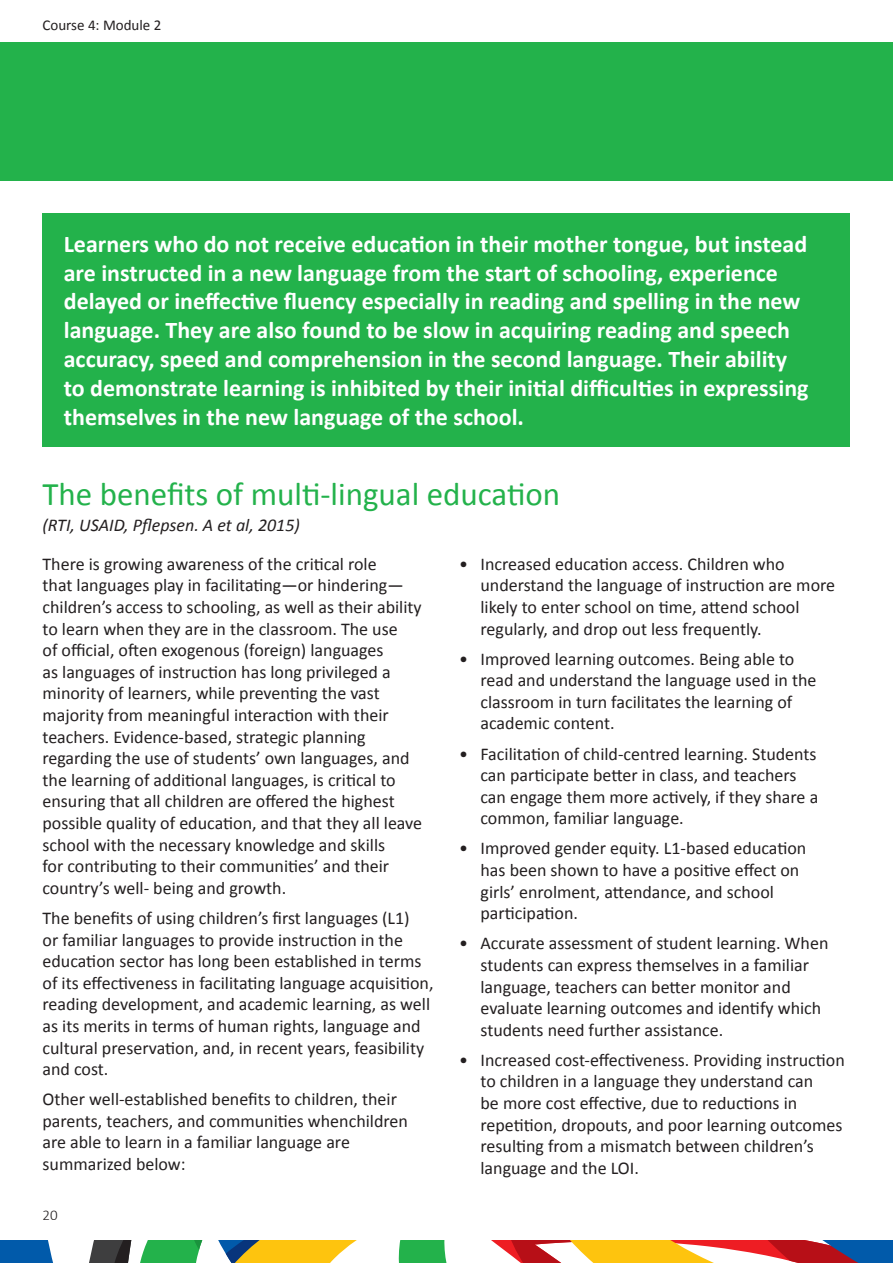
<style>
.page{position:relative;width:893px;height:1263px;background:#fff}
.page>*{position:absolute;margin:0;border:0;box-sizing:border-box;transform-origin:0 0}
.t1{font:33px "Calibri";color:#23b24b}
.t2{font:700 24px/28.8px "Calibri";color:#fff}
.t3{font:18px/21.6px "Calibri";color:#231f20}
.t4{font:italic 18px "Calibri";color:#231f20}
.t5{font:15px "Calibri";color:#231f20}
.t6{font:300 15px "Calibri";color:#231f20}
</style>
<div class="page">
<svg style="left:0;top:1240px;width:893px;height:23px"></svg>
<div style="left:0;top:43px;width:893px;height:138px;background:#23b24b"></div>
<div style="left:43px;top:213px;width:807px;height:233px;background:#23b24b"></div>
<p class="t5" style="left:43px;top:16px;width:120px">Course 4: Module 2</p>
<p class="t2" style="left:64px;top:229px;width:746px">Learners who do not receive education in their mother tongue, but instead are instructed in a new language from the start of schooling, experience delayed or ineffective fluency especially in reading and spelling in the new language. They are also found to be slow in acquiring reading and speech accuracy, speed and comprehension in the second language. Their ability to demonstrate learning is inhibited by their initial difficulties in expressing themselves in the new language of the school.</p>
<h1 class="t1" style="left:43px;top:473px;width:519px">The benefits of multi-lingual education</h1>
<p class="t4" style="left:43px;top:513px;width:259px">(RTI, USAID, Pflepsen. A et al, 2015)</p>
<p class="t3" style="left:43px;top:553px;width:381px">There is growing awareness of the critical role<br>that languages play in facilitating—or hindering— children’s access to schooling, as well as their ability to learn when they are in the classroom. The use<br>of official, often exogenous (foreign) languages<br>as languages of instruction has long privileged a minority of learners, while preventing the vast majority from meaningful interaction with their teachers. Evidence-based, strategic planning regarding the use of students’ own languages, and the learning of additional languages, is critical to ensuring that all children are offered the highest possible quality of education, and that they all leave school with the necessary knowledge and skills<br>for contributing to their communities’ and their country’s well- being and growth.</p>
<p class="t3" style="left:43px;top:907px;width:392px">The benefits of using children’s first languages (L1)<br>or familiar languages to provide instruction in the education sector has long been established in terms of its effectiveness in facilitating language acquisition, reading development, and academic learning, as well as its merits in terms of human rights, language and cultural preservation, and, in recent years, feasibility and cost.</p>
<p class="t3" style="left:43px;top:1088px;width:367px">Other well-established benefits to children, their parents, teachers, and communities whenchildren are able to learn in a familiar language are summarized below:</p>
<p class="t3" style="left:480px;top:553px;width:356px;text-indent:-21px">• Increased education access. Children who understand the language of instruction are more likely to enter school on time, attend school regularly, and drop out less frequently.</p>
<p class="t3" style="left:480px;top:648px;width:337px;text-indent:-21px">• Improved learning outcomes. Being able to read and understand the language used in the classroom in turn facilitates the learning of academic content.</p>
<p class="t3" style="left:480px;top:743px;width:339px;text-indent:-21px">• Facilitation of child-centred learning. Students can participate better in class, and teachers can engage them more actively, if they share a common, familiar language.</p>
<p class="t3" style="left:480px;top:838px;width:327px;text-indent:-21px">• Improved gender equity. L1-based education has been shown to have a positive effect on girls’ enrolment, attendance, and school participation.</p>
<p class="t3" style="left:480px;top:933px;width:349px;text-indent:-21px">• Accurate assessment of student learning. When students can express themselves in a familiar language, teachers can better monitor and evaluate learning outcomes and identify which students need further assistance.</p>
<p class="t3" style="left:480px;top:1049px;width:366px;text-indent:-21px">• Increased cost-effectiveness. Providing instruction to children in a language they understand can<br>be more cost effective, due to reductions in repetition, dropouts, and poor learning outcomes resulting from a mismatch between children’s language and the LOI.</p>
<p class="t6" style="left:43px;top:1206px;width:17px">20</p>
</div>
